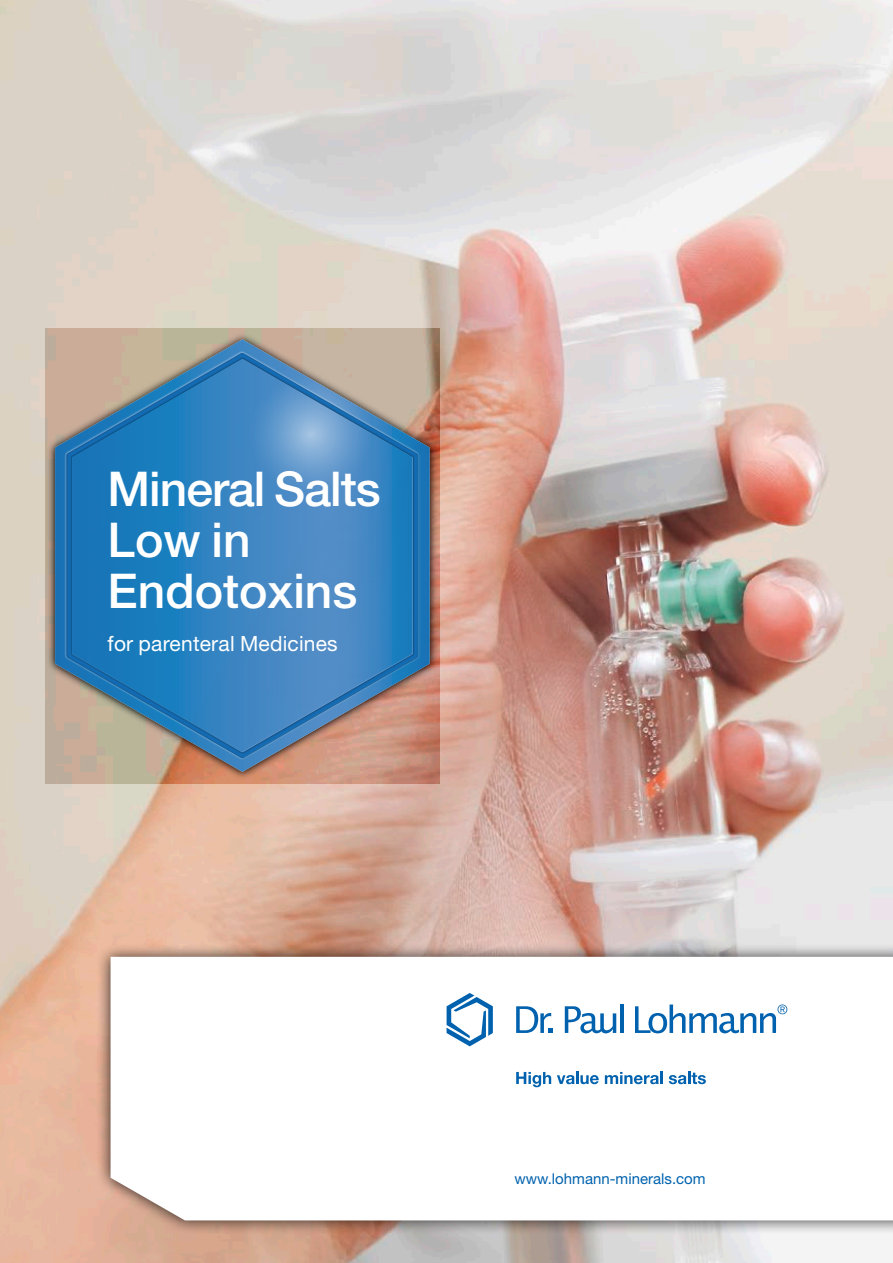
<style>
.page{position:relative;width:893px;height:1263px;background:#fff}
.page>*{position:absolute;margin:0;border:0;box-sizing:border-box;transform-origin:0 0}
.t1{font:500 48px/51px "Helvetica Neue LT Pro";color:#fff}
.t2{font:21px "Helvetica Neue LT Pro";letter-spacing:.01em;color:#fff}
.t3{font:15px "Helvetica Neue LT Pro";color:#0062ae}
</style>
<div class="page">
<img style="left:0;top:0;width:893px;height:1263px">
<img style="left:46px;top:328px;width:393px;height:455px">
<svg style="left:55px;top:339px;width:375px;height:433px;background:#959496"></svg>
<svg style="left:63px;top:350px;width:356px;height:410px;background:#92989e"></svg>
<svg style="left:66px;top:353px;width:352px;height:405px;background:#4e89b7"></svg>
<div style="left:96px;top:942px;width:797px;height:293px;background:#000;opacity:.75"></div>
<svg style="left:111px;top:957px;width:782px;height:263px"></svg>
<svg style="left:516px;top:1006px;width:37px;height:27px"></svg>
<hr style="left:620px;top:1004px;width:4px;height:29px;background:#0062ae">
<svg style="left:565px;top:1006px;width:51px;height:27px"></svg>
<svg style="left:635px;top:1004px;width:152px;height:29px"></svg>
<svg style="left:446px;top:993px;width:47px;height:53px"></svg>
<svg style="left:516px;top:1072px;width:35px;height:15px"></svg>
<svg style="left:557px;top:1072px;width:42px;height:12px"></svg>
<svg style="left:605px;top:1072px;width:58px;height:12px"></svg>
<svg style="left:669px;top:1072px;width:37px;height:12px"></svg>
<p class="t1" style="left:108px;top:463px;width:275px">Mineral Salts<br>Low in<br>Endotoxins</p>
<p class="t2" style="left:108px;top:631px;width:232px">for parenteral Medicines</p>
<p class="t3" style="left:514px;top:1170px;width:193px">www.lohmann-minerals.com</p>
</div>
